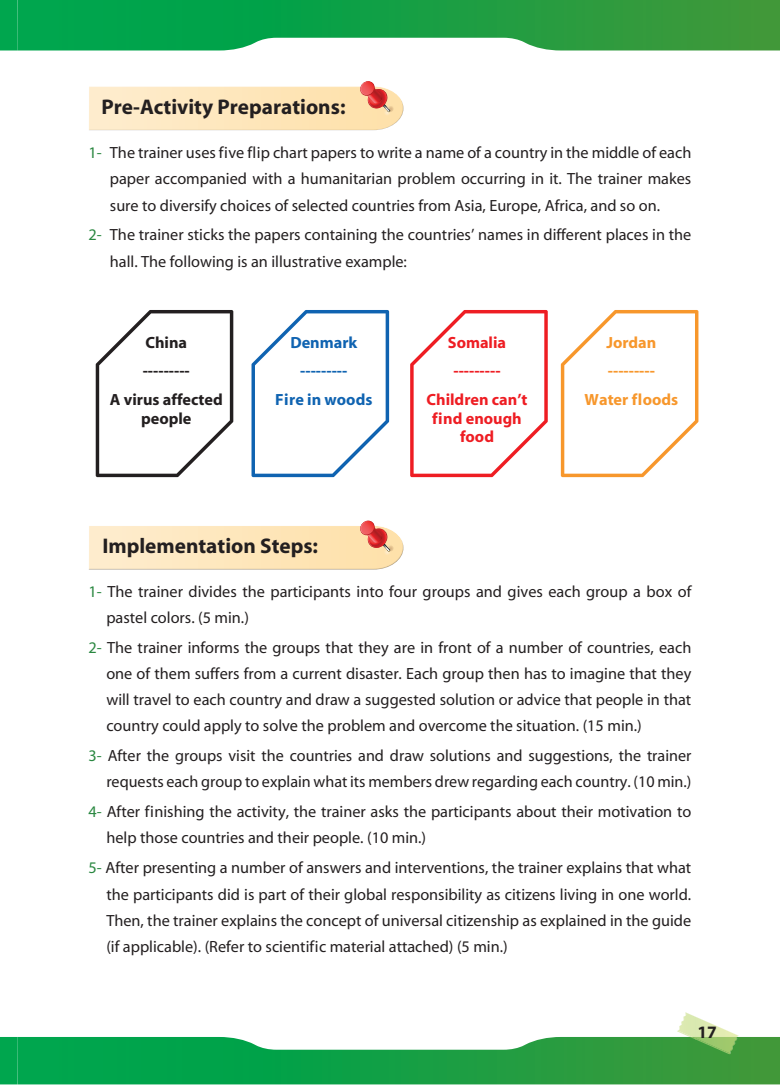
<style>
.page{position:relative;width:780px;height:1088px;background:#fff}
.page>*{position:absolute;margin:0;border:0;box-sizing:border-box;transform-origin:0 0}
.t1{font:700 21.25px "Myriad";color:#231f20}
.t2{font:700 17.5px "Myriad Pro";color:#231f20}
.t3{font:16.25px/26.2px "Myriad Roman";color:#231f20;text-align:justify}
.t4{font:700 16.25px/28.6px "Myriad";color:#ee1d23;text-align:center}
.t5{font:700 16.25px/28.6px "Myriad";color:#231f20;text-align:center}
.t6{font:700 16.25px/28.6px "Myriad";color:#0f63b1;text-align:center}
.t7{font:700 16.25px/28.6px "Myriad";color:#f7972c;text-align:center}
.s1{color:#298740}
</style>
<div class="page">
<svg style="left:0;top:1037px;width:18px;height:47px"></svg>
<svg style="left:18px;top:0;width:762px;height:50px;background:#2ca754"></svg>
<svg style="left:18px;top:1037px;width:762px;height:47px;background:#2ea957"></svg>
<svg style="left:0;top:0;width:18px;height:50px"></svg>
<svg style="left:677px;top:1012px;width:62px;height:42px"></svg>
<div style="left:88px;top:96px;width:317px;height:35px;background:#231f20;opacity:.4"></div>
<svg style="left:89px;top:81px;width:314px;height:49px;background:#fce4c0"></svg>
<svg style="left:89px;top:521px;width:314px;height:49px;background:#fbe3bf"></svg>
<svg style="left:561px;top:310px;width:137px;height:167px"></svg>
<svg style="left:410px;top:310px;width:137px;height:167px"></svg>
<svg style="left:251px;top:310px;width:138px;height:167px"></svg>
<svg style="left:96px;top:310px;width:137px;height:167px"></svg>
<h1 class="t1" style="left:101px;top:96px;width:245px">Pre-Activity Preparations:</h1>
<p class="t3" style="left:110px;top:140px;width:583px;text-indent:-21px"><span class="s1">1-</span> The trainer uses five flip chart papers to write a name of a country in the middle of each paper accompanied with a humanitarian problem occurring in it. The trainer makes sure to diversify choices of selected countries from Asia, Europe, Africa, and so on.</p>
<p class="t3" style="left:110px;top:223px;width:583px;text-indent:-21px"><span class="s1">2-</span> The trainer sticks the papers containing the countries’ names in different places in the hall. The following is an illustrative example:</p>
<p class="t5" style="left:110px;top:328px;width:114px">China<br>---------<br>A virus affected</p>
<p class="t5" style="left:141px;top:404px;width:52px">people</p>
<p class="t6" style="left:275px;top:328px;width:99px">Denmark ---------<br>Fire in woods</p>
<p class="t4" style="left:426px;top:328px;width:102px">Somalia ---------<br>Children can’t</p>
<p class="t4" style="left:432px;top:409px;width:91px;line-height:18.8px">find enough food</p>
<p class="t7" style="left:584px;top:328px;width:95px">Jordan ---------<br>Water floods</p>
<h1 class="t1" style="left:102px;top:534px;width:217px">Implementation Steps:</h1>
<p class="t3" style="left:106px;top:579px;width:586px;text-indent:-18px"><span class="s1">1-</span> The trainer divides the participants into four groups and gives each group a box of pastel colors. (5 min.)</p>
<p class="t3" style="left:106px;top:635px;width:586px;text-indent:-18px"><span class="s1">2-</span> The trainer informs the groups that they are in front of a number of countries, each one of them suffers from a current disaster. Each group then has to imagine that they will travel to each country and draw a suggested solution or advice that people in that country could apply to solve the problem and overcome the situation. (15 min.)</p>
<p class="t3" style="left:89px;top:743px;width:604px;text-align:right"><span class="s1">3-</span> After the groups visit the countries and draw solutions and suggestions, the trainer requests each group to explain what its members drew regarding each country. (10 min.)</p>
<p class="t3" style="left:106px;top:799px;width:586px;text-indent:-18px"><span class="s1">4-</span> After finishing the activity, the trainer asks the participants about their motivation to help those countries and their people. (10 min.)</p>
<p class="t3" style="left:106px;top:855px;width:586px;text-indent:-18px"><span class="s1">5-</span> After presenting a number of answers and interventions, the trainer explains that what the participants did is part of their global responsibility as citizens living in one world.<br>Then, the trainer explains the concept of universal citizenship as explained in the guide (if applicable). (Refer to scientific material attached) (5 min.)</p>
<p class="t2" style="left:697px;top:1021px;width:21px">17</p>
</div>
